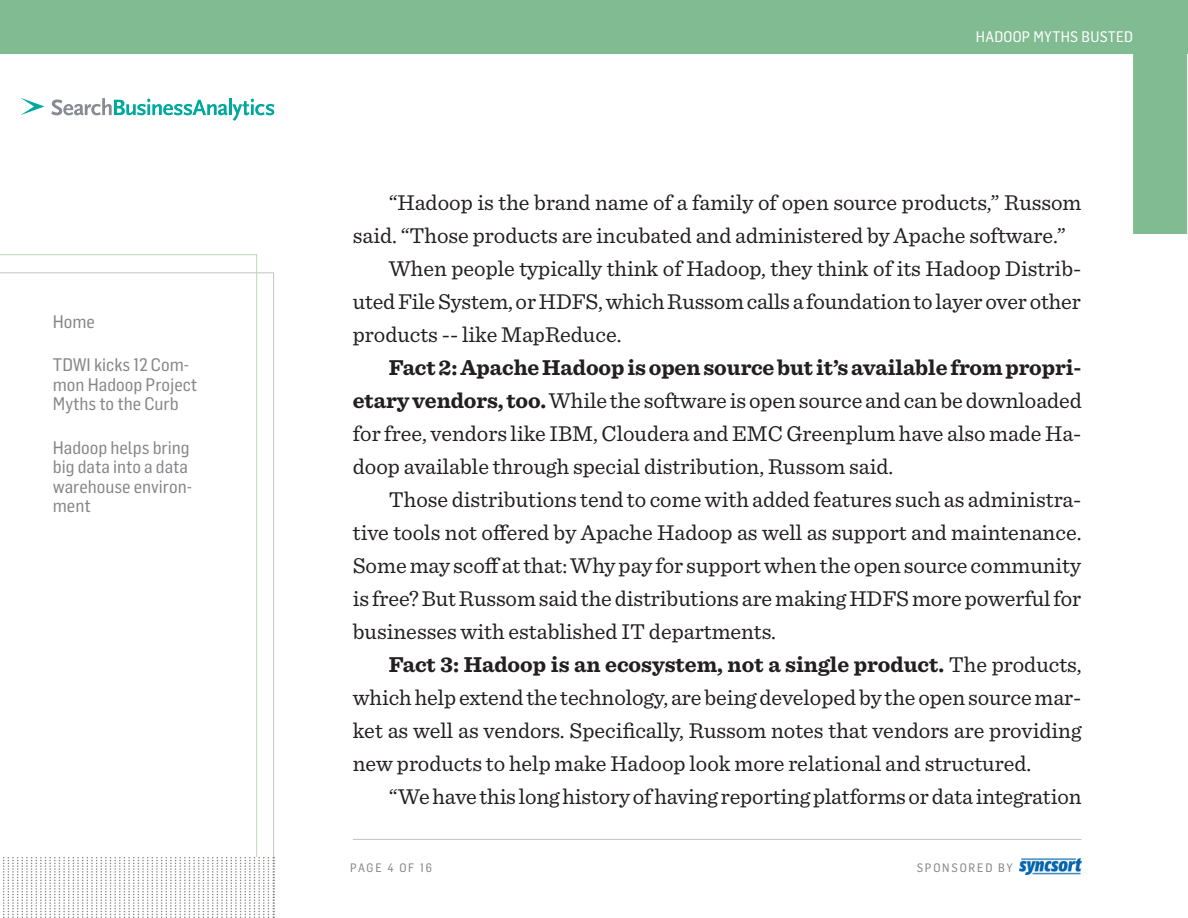
<style>
.page{position:relative;width:1188px;height:918px;background:#fff}
.page>*{position:absolute;margin:0;border:0;box-sizing:border-box;transform-origin:0 0}
.body_copy{font:22.5px/33px "Sentinel";color:#231f20;text-align:justify}
.t1{font:17.85px/19.5px "Flama Semicondensed Basic";color:#858688}
.t2{font:15px "Flama Semicondensed Basic";letter-spacing:.02em;color:#fff}
.t3{font:12px "Flama Semicondensed Basic";letter-spacing:.15em;color:#858688}
.s1{font-weight:700}
</style>
<div class="page">
<svg style="left:0;top:272px;width:274px;height:585px"></svg>
<hr style="left:353px;top:839px;width:728px;height:1px;background:#c3c4c6">
<img style="left:1019px;top:859px;width:63px;height:15px">
<div style="left:1133px;top:0;width:54px;height:234px;background:#80bb92"></div>
<div style="left:0;top:0;width:1188px;height:54px;background:#80bb92"></div>
<svg style="left:3px;top:857px;width:271px;height:61px"></svg>
<svg style="left:21px;top:98px;width:23px;height:17px"></svg>
<svg style="left:51px;top:98px;width:223px;height:23px"></svg>
<p class="t1" style="left:53px;top:311px;width:44px">Home</p>
<p class="t1" style="left:53px;top:354px;width:146px">TDWI kicks 12 Com&shy;mon Hadoop Project<br>Myths to the Curb</p>
<p class="t1" style="left:53px;top:437px;width:141px">Hadoop helps bring big data into a data warehouse environ&shy;ment</p>
<p class="t2" style="left:976px;top:27px;width:159px">HADOOP MYTHS BUSTED</p>
<p class="body_copy" style="left:353px;top:185px;width:730px;text-indent:36px">“Hadoop is the brand name of a family of open source products,” Russom said. “Those products are incubated and administered by Apache software.”</p>
<p class="body_copy" style="left:353px;top:251px;width:730px;text-indent:36px">When people typically think of Hadoop, they think of its Hadoop Distrib&shy;uted File System, or HDFS, which Russom calls a foundation to layer over other products -- like MapReduce.</p>
<p class="body_copy" style="left:353px;top:350px;width:730px;text-indent:36px"><span class="s1">Fact 2: Apache Hadoop is open source but it’s available from propri&shy;etary vendors, too.</span> While the software is open source and can be downloaded for free, vendors like IBM, Cloudera and EMC Greenplum have also made Ha&shy;doop available through special distribution, Russom said.</p>
<p class="body_copy" style="left:353px;top:482px;width:730px;text-indent:36px">Those distributions tend to come with added features such as administra&shy;tive tools not offered by Apache Hadoop as well as support and maintenance.<br>Some may scoff at that: Why pay for support when the open source community is free? But Russom said the distributions are making HDFS more powerful for businesses with established IT departments.</p>
<p class="body_copy" style="left:353px;top:647px;width:730px;text-indent:36px"><span class="s1">Fact 3: Hadoop is an ecosystem, not a single product.</span> The products, which help extend the technology, are being developed by the open source mar&shy;ket as well as vendors. Specifically, Russom notes that vendors are providing new products to help make Hadoop look more relational and structured.</p>
<p class="body_copy" style="left:389px;top:779px;width:694px">“We have this long history of having reporting platforms or data integration</p>
<p class="t3" style="left:350px;top:860px;width:83px">PAGE 4 OF 16</p>
<p class="t3" style="left:917px;top:860px;width:98px">SPONSORED BY</p>
</div>
